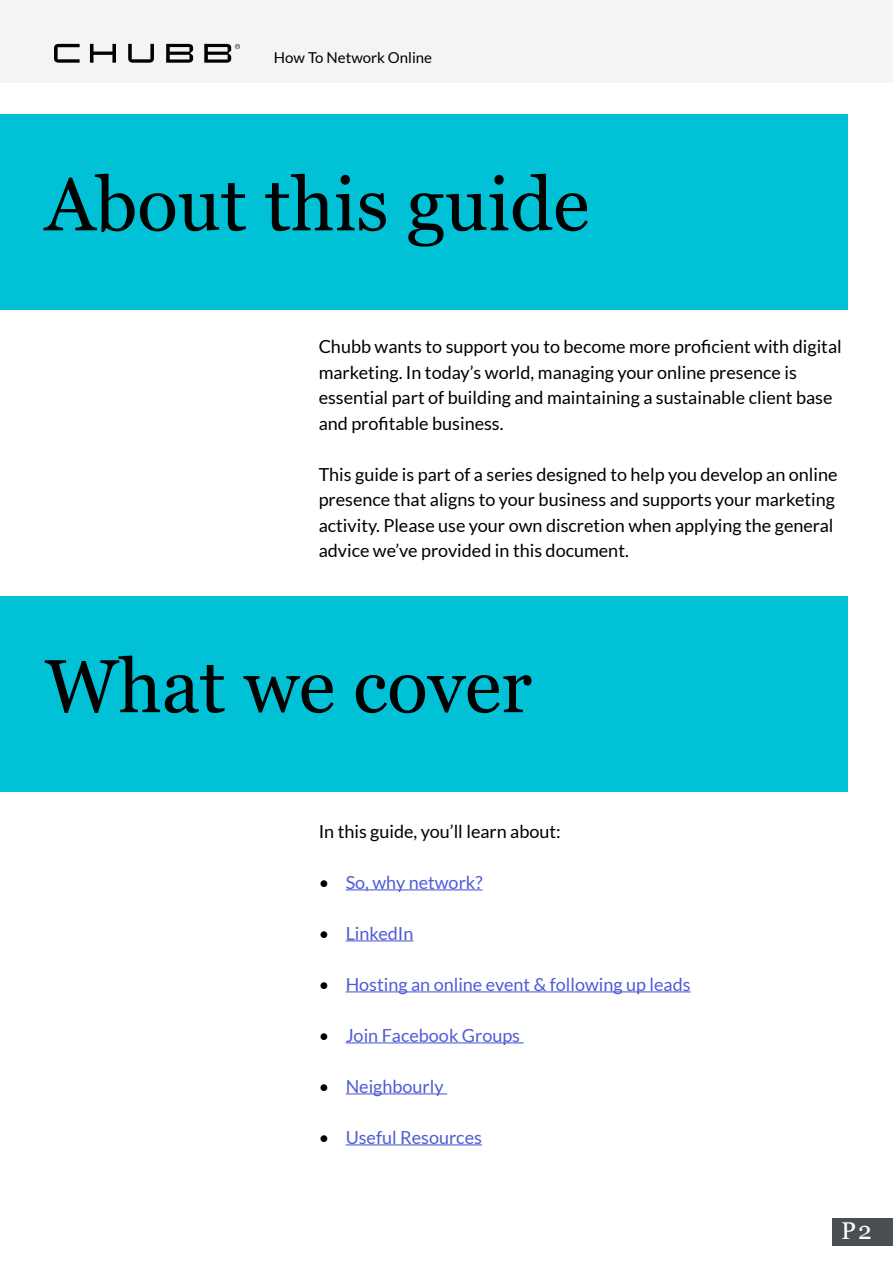
<style>
.page{position:relative;width:893px;height:1263px;background:#fff}
.page>*{position:absolute;margin:0;border:0;box-sizing:border-box;transform-origin:0 0}
.t1{font:75px "Georgia";color:#000}
.t2{font:24.3px "Georgia";color:#fff}
.t3{font:18px/25.5px "Lato";color:#000}
.t4{font:18px "Lato";color:#4f5cd6}
.t5{font:15px "Lato";color:#000}
.s1{color:#000}
</style>
<div class="page">
<div style="left:0;top:0;width:893px;height:82px;background:#f4f4f4"></div>
<div style="left:832px;top:1218px;width:61px;height:27px;background:#4b4e53"></div>
<svg style="left:54px;top:44px;width:186px;height:19px"></svg>
<div style="left:0;top:114px;width:848px;height:196px;background:#01c1d6"></div>
<div style="left:0;top:596px;width:848px;height:195px;background:#01c1d6"></div>
<hr style="left:346px;top:889px;width:136px;height:1px;background:#4f5cd6">
<hr style="left:346px;top:940px;width:67px;height:1px;background:#4f5cd6">
<hr style="left:346px;top:991px;width:345px;height:1px;background:#4f5cd6">
<hr style="left:346px;top:1042px;width:178px;height:1px;background:#4f5cd6">
<hr style="left:346px;top:1093px;width:101px;height:1px;background:#4f5cd6">
<hr style="left:346px;top:1144px;width:136px;height:1px;background:#4f5cd6">
<p class="t5" style="left:274px;top:49px;width:160px">How To Network Online</p>
<h1 class="t1" style="left:45px;top:150px;width:546px">About this guide</h1>
<p class="t3" style="left:319px;top:334px;width:525px">Chubb wants to support you to become more proficient with digital marketing. In today’s world, managing your online presence is essential part of building and maintaining a sustainable client base and profitable business.</p>
<p class="t3" style="left:319px;top:461px;width:520px">This guide is part of a series designed to help you develop an online presence that aligns to your business and supports your marketing activity. Please use your own discretion when applying the general advice we’ve provided in this document.</p>
<h1 class="t1" style="left:45px;top:631px;width:488px">What we cover</h1>
<p class="t3" style="left:319px;top:818px;width:244px">In this guide, you’ll learn about:</p>
<p class="t4" style="left:319px;top:872px;width:165px"><span class="s1">•</span> So, why network?</p>
<p class="t4" style="left:319px;top:923px;width:96px"><span class="s1">•</span> LinkedIn</p>
<p class="t4" style="left:319px;top:974px;width:373px"><span class="s1">•</span> Hosting an online event &amp; following up leads</p>
<p class="t4" style="left:319px;top:1025px;width:203px"><span class="s1">•</span> Join Facebook Groups</p>
<p class="t4" style="left:319px;top:1076px;width:127px"><span class="s1">•</span> Neighbourly</p>
<p class="t4" style="left:319px;top:1127px;width:165px"><span class="s1">•</span> Useful Resources</p>
<h2 class="t2" style="left:841px;top:1213px;width:32px">P2</h2>
</div>
